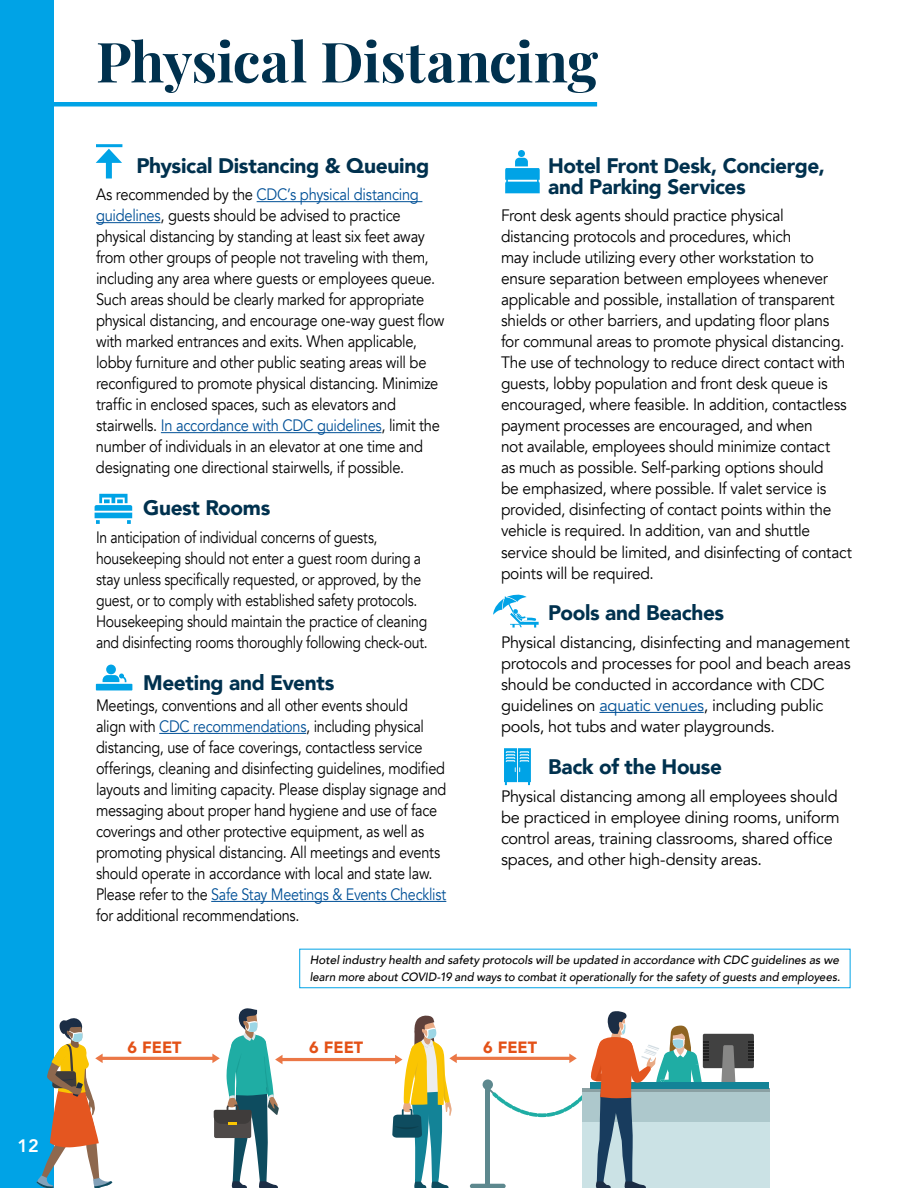
<style>
.page{position:relative;width:918px;height:1188px;background:#fff}
.page>*{position:absolute;margin:0;border:0;box-sizing:border-box;transform-origin:0 0}
.t1{font:700 55.5px "Playfair Display";letter-spacing:-.01em;color:#00314e}
.t2{font:900 21px/21px "Avenir";letter-spacing:-.015em;color:#00314e}
.t3{font:800 18px "Avenir";color:#fff}
.t4{font:16.5px/21px "Avenir";letter-spacing:-.02em;color:#000;scale:.94 1}
.t5{font:16.5px/21px "Avenir";letter-spacing:-.02em;color:#000;scale:.89 1}
.t6{font:16.5px/21px "Avenir";letter-spacing:-.02em;color:#000;scale:.88 1}
.t7{font:16.5px/21px "Avenir";letter-spacing:-.02em;color:#000}
.t8{font:16.5px/21px "Avenir";letter-spacing:-.02em;color:#000;scale:.85 1}
.t9{font:900 16.35px "Avenir";color:#e35117}
.t10{font:italic 500 12px/16.5px "Avenir";color:#000}
.s1{color:#005097}
</style>
<div class="page">
<hr style="left:257px;top:201px;width:165px;height:1px;background:#005097">
<hr style="left:96px;top:222px;width:64px;height:1px;background:#005097">
<hr style="left:161px;top:432px;width:220px;height:1px;background:#005097">
<hr style="left:159px;top:733px;width:147px;height:1px;background:#005097">
<hr style="left:211px;top:901px;width:235px;height:1px;background:#005097">
<hr style="left:599px;top:712px;width:105px;height:1px;background:#005097">
<hr style="left:15px;top:102px;width:582px;height:4px;background:#00a3e6">
<svg style="left:95px;top:494px;width:37px;height:30px"></svg>
<hr style="left:96px;top:144px;width:26px;height:3px;background:#00a3e6">
<div style="left:106px;top:158px;width:6px;height:21px;background:#00a3e6"></div>
<svg style="left:96px;top:149px;width:26px;height:14px"></svg>
<svg style="left:505px;top:158px;width:35px;height:35px"></svg>
<div style="left:518px;top:150px;width:7px;height:7px;background:#00a3e6;border-radius:50%"></div>
<svg style="left:493px;top:594px;width:46px;height:34px"></svg>
<div style="left:106px;top:665px;width:10px;height:9px;background:#00a3e6;border-radius:50%"></div>
<svg style="left:103px;top:674px;width:23px;height:8px"></svg>
<div style="left:96px;top:684px;width:36px;height:6px;background:#00a3e6"></div>
<svg style="left:504px;top:748px;width:27px;height:37px"></svg>
<div style="left:0;top:0;width:53px;height:1188px;background:#00a3e6"></div>
<div style="left:582px;top:1088px;width:187px;height:100px;background:#cbe2e5"></div>
<div style="left:703px;top:1034px;width:51px;height:34px;background:#414141;border-radius:2px"></div>
<svg style="left:721px;top:1045px;width:14px;height:37px"></svg>
<svg style="left:748px;top:1041px;width:6px;height:20px"></svg>
<div style="left:582px;top:1088px;width:187px;height:34px;background:#adc8cc"></div>
<svg style="left:709px;top:1088px;width:60px;height:4px"></svg>
<div style="left:590px;top:1082px;width:179px;height:6px;background:#138397"></div>
<svg style="left:37px;top:1000px;width:672px;height:188px"></svg>
<p class="t3" style="left:17px;top:1132px;width:23px">12</p>
<h1 class="t1" style="left:96px;top:18px;width:504px">Physical Distancing</h1>
<p class="t2" style="left:136px;top:154px;width:294px">Physical Distancing &amp; Queuing</p>
<p class="t5" style="left:96px;top:185px;width:393px">As recommended by the <span class="s1">CDC’s physical distancing guidelines</span>, guests should be advised to practice physical distancing by standing at least six feet away from other groups of people not traveling with them, including any area where guests or employees queue.<br>Such areas should be clearly marked for appropriate physical distancing, and encourage one-way guest flow with marked entrances and exits. When applicable, lobby furniture and other public seating areas will be reconfigured to promote physical distancing. Minimize traffic in enclosed spaces, such as elevators and stairwells. <span class="s1">In accordance with CDC guidelines</span>, limit the number of individuals in an elevator at one time and designating one directional stairwells, if possible.</p>
<p class="t2" style="left:143px;top:497px;width:129px">Guest Rooms</p>
<p class="t8" style="left:96px;top:527px;width:392px">In anticipation of individual concerns of guests, housekeeping should not enter a guest room during a stay unless specifically requested, or approved, by the guest, or to comply with established safety protocols.<br>Housekeeping should maintain the practice of cleaning and disinfecting rooms thoroughly following check-out.</p>
<p class="t2" style="left:143px;top:672px;width:193px">Meeting and Events</p>
<p class="t6" style="left:96px;top:695px;width:400px">Meetings, conventions and all other events should<br>align with <span class="s1">CDC recommendations</span>, including physical distancing, use of face coverings, contactless service offerings, cleaning and disinfecting guidelines, modified layouts and limiting capacity. Please display signage and messaging about proper hand hygiene and use of face coverings and other protective equipment, as well as promoting physical distancing. All meetings and events should operate in accordance with local and state law.<br>Please refer to the <span class="s1">Safe Stay Meetings &amp; Events Checklist </span>for additional recommendations.</p>
<p class="t2" style="left:548px;top:154px;width:278px">Hotel Front Desk, Concierge, and Parking Services</p>
<p class="t4" style="left:501px;top:206px;width:375px">Front desk agents should practice physical distancing protocols and procedures, which<br>may include utilizing every other workstation to ensure separation between employees whenever applicable and possible, installation of transparent shields or other barriers, and updating floor plans<br>for communal areas to promote physical distancing.<br>The use of technology to reduce direct contact with guests, lobby population and front desk queue is encouraged, where feasible. In addition, contactless payment processes are encouraged, and when<br>not available, employees should minimize contact<br>as much as possible. Self-parking options should<br>be emphasized, where possible. If valet service is provided, disinfecting of contact points within the vehicle is required. In addition, van and shuttle service should be limited, and disinfecting of contact points will be required.</p>
<p class="t2" style="left:548px;top:602px;width:177px">Pools and Beaches</p>
<p class="t7" style="left:501px;top:632px;width:351px">Physical distancing, disinfecting and management protocols and processes for pool and beach areas should be conducted in accordance with CDC guidelines on <span class="s1">aquatic venues</span>, including public pools, hot tubs and water playgrounds.</p>
<p class="t2" style="left:548px;top:756px;width:175px">Back of the House</p>
<p class="t7" style="left:501px;top:786px;width:340px">Physical distancing among all employees should be practiced in employee dining rooms, uniform control areas, training classrooms, shared office spaces, and other high-density areas.</p>
<p class="t10" style="left:310px;top:952px;width:532px">Hotel industry health and safety protocols will be updated in accordance with CDC guidelines as we learn more about COVID-19 and ways to combat it operationally for the safety of guests and employees.</p>
<p class="t9" style="left:128px;top:1033px;width:56px">6 FEET</p>
<p class="t9" style="left:309px;top:1033px;width:56px">6 FEET</p>
<p class="t9" style="left:483px;top:1033px;width:56px">6 FEET</p>
</div>
